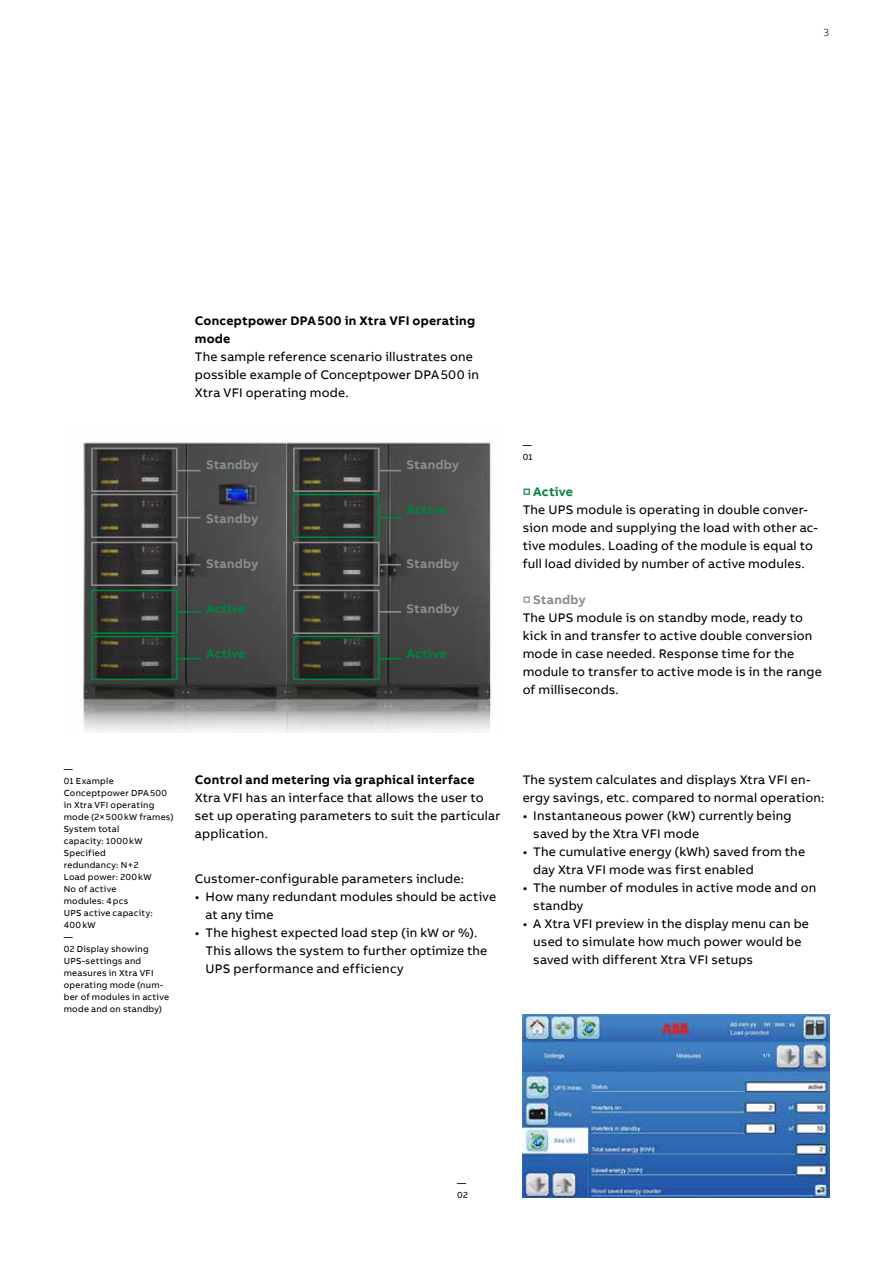
<style>
.page{position:relative;width:893px;height:1263px;background:#fff}
.page>*{position:absolute;margin:0;border:0;box-sizing:border-box;transform-origin:0 0}
.t1{font:12.75px/18px "AB Bvoice";letter-spacing:.015em;color:#000}
.t2{font:700 12.75px/18px "AB Bvoice";letter-spacing:.02em;color:#000}
.t3{font:700 12.75px "AB Bvoice";letter-spacing:.015em;color:#8a8c8e}
.t4{font:700 12.75px "AB Bvoice";letter-spacing:.015em;color:#00853e}
.t5{font:300 10.5px "AB Bvoice";color:#000}
.t6{font:9px/12px "AB Bvoice";letter-spacing:.025em;color:#000}
.s1{color:#00853e}
.s2{font-weight:700;color:#00853e}
.s3{color:#8a8c8e}
.s4{font-weight:700;color:#8a8c8e}
</style>
<div class="page">
<img style="left:80px;top:442px;width:207px;height:290px">
<img style="left:287px;top:442px;width:204px;height:290px">
<div style="left:404px;top:468px;width:72px;height:54px;background:#4f4f4f"></div>
<div style="left:91px;top:636px;width:87px;height:44px;border:2px solid #00853e"></div>
<div style="left:293px;top:636px;width:87px;height:44px;border:2px solid #00853e"></div>
<div style="left:91px;top:448px;width:87px;height:44px;border:2px solid #8a8c8e"></div>
<div style="left:293px;top:448px;width:87px;height:44px;border:2px solid #8a8c8e"></div>
<div style="left:91px;top:494px;width:87px;height:44px;border:2px solid #8a8c8e"></div>
<div style="left:293px;top:494px;width:87px;height:44px;border:2px solid #00853e"></div>
<div style="left:91px;top:542px;width:87px;height:44px;border:2px solid #8a8c8e"></div>
<div style="left:293px;top:542px;width:87px;height:44px;border:2px solid #8a8c8e"></div>
<div style="left:91px;top:590px;width:87px;height:44px;border:2px solid #00853e"></div>
<div style="left:293px;top:590px;width:87px;height:44px;border:2px solid #8a8c8e"></div>
<svg style="left:378px;top:658px;width:23px;height:1px"></svg>
<svg style="left:177px;top:658px;width:23px;height:1px"></svg>
<hr style="left:378px;top:611px;width:23px;height:2px;background:#8a8c8e">
<hr style="left:178px;top:611px;width:23px;height:2px;background:#00853e">
<svg style="left:378px;top:470px;width:23px;height:1px"></svg>
<svg style="left:177px;top:470px;width:23px;height:1px"></svg>
<svg style="left:378px;top:517px;width:23px;height:1px"></svg>
<svg style="left:177px;top:517px;width:23px;height:1px"></svg>
<svg style="left:378px;top:564px;width:23px;height:1px"></svg>
<svg style="left:177px;top:564px;width:23px;height:1px"></svg>
<img style="left:523px;top:1015px;width:306px;height:183px">
<p class="t5" style="left:823px;top:26px;width:7px">3</p>
<p class="t2" style="left:195px;top:311px;width:282px">Conceptpower DPA500 in Xtra VFI operating mode</p>
<p class="t1" style="left:195px;top:348px;width:286px">The sample reference scenario illustrates one possible example of Conceptpower DPA500 in<br>Xtra VFI operating mode.</p>
<p class="t3" style="left:206px;top:456px;width:54px">Standby</p>
<p class="t3" style="left:407px;top:456px;width:54px">Standby</p>
<p class="t4" style="left:407px;top:501px;width:41px">Active</p>
<p class="t3" style="left:206px;top:510px;width:54px">Standby</p>
<p class="t3" style="left:206px;top:555px;width:54px">Standby</p>
<p class="t3" style="left:407px;top:555px;width:54px">Standby</p>
<p class="t4" style="left:206px;top:600px;width:41px">Active</p>
<p class="t3" style="left:407px;top:600px;width:54px">Standby</p>
<p class="t4" style="left:206px;top:645px;width:41px">Active</p>
<p class="t4" style="left:407px;top:645px;width:41px">Active</p>
<p class="t6" style="left:523px;top:439px;width:11px">—<br>01</p>
<p class="t1" style="left:523px;top:483px;width:297px"><span class="s1">□</span> <span class="s2">Active<br></span>The UPS module is operating in double conver&shy;sion mode and supplying the load with other ac&shy;tive modules. Loading of the module is equal to full load divided by number of active modules.</p>
<p class="t1" style="left:523px;top:591px;width:301px"><span class="s3">□</span> <span class="s4">Standby<br></span>The UPS module is on standby mode, ready to kick in and transfer to active double conversion mode in case needed. Response time for the module to transfer to active mode is in the range of milliseconds.</p>
<p class="t6" style="left:64px;top:763px;width:111px">—<br>01 Example<br>Conceptpower DPA500 in Xtra VFI operating mode (2×500kW frames)<br>System total<br>capacity: 1000kW<br>Specified<br>redundancy: N + 2<br>Load power: 200kW<br>No of active<br>modules: 4pcs<br>UPS active capacity:<br>400kW<br>—<br>02 Display showing<br>UPS-settings and measures in Xtra VFI operating mode (num&shy;ber of modules in active mode and on standby)</p>
<p class="t2" style="left:195px;top:771px;width:281px">Control and metering via graphical interface</p>
<p class="t1" style="left:195px;top:789px;width:307px">Xtra VFI has an interface that allows the user to set up operating parameters to suit the particular application.</p>
<p class="t1" style="left:195px;top:870px;width:271px">Customer-configurable parameters include:</p>
<p class="t1" style="left:206px;top:888px;width:292px;text-indent:-11px">• How many redundant modules should be active at any time</p>
<p class="t1" style="left:206px;top:924px;width:283px;text-indent:-11px">• The highest expected load step (in kW or %).<br>This allows the system to further optimize the<br>UPS performance and efficiency</p>
<p class="t1" style="left:523px;top:771px;width:303px">The system calculates and displays Xtra VFI en&shy;ergy savings, etc. compared to normal operation:</p>
<p class="t1" style="left:533px;top:807px;width:260px;text-indent:-11px">• Instantaneous power (kW) currently being saved by the Xtra VFI mode</p>
<p class="t1" style="left:533px;top:843px;width:273px;text-indent:-11px">• The cumulative energy (kWh) saved from the day Xtra VFI mode was first enabled</p>
<p class="t1" style="left:533px;top:879px;width:284px;text-indent:-11px">• The number of modules in active mode and on standby</p>
<p class="t1" style="left:533px;top:915px;width:277px;text-indent:-11px">• A Xtra VFI preview in the display menu can be used to simulate how much power would be saved with different Xtra VFI setups</p>
<p class="t6" style="left:457px;top:1177px;width:12px">—<br>02</p>
</div>
